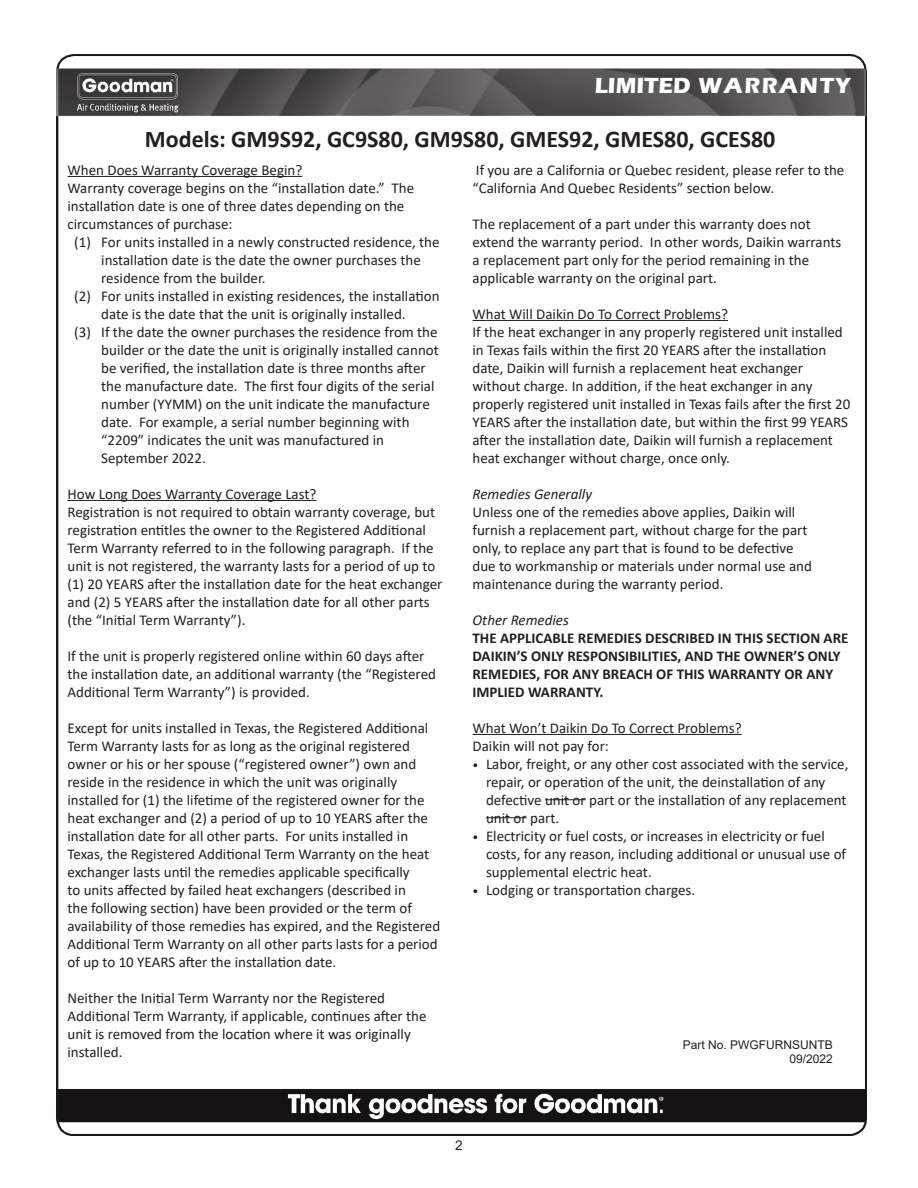
<style>
.page{position:relative;width:918px;height:1188px;background:#fff}
.page>*{position:absolute;margin:0;border:0;box-sizing:border-box;transform-origin:0 0}
.t1{font:700 24px "Calibri";color:#231f20}
.t2{font:700 22.5px "Eras ITC";letter-spacing:.08em;color:#fff}
.Body_Text{font:15px/18px "Calibri";color:#231f20}
.Numbers__1{font:15px/18px "Calibri";color:#231f20}
.Body_Text-2{font:700 15px/18px "Calibri";color:#231f20}
.Subheadings{font:15px "Calibri";color:#231f20}
.Body_Text-3{font:italic 15px "Calibri";color:#231f20}
.t3{font:13.5px "Arial";color:#231f20}
.t4{font:12px/14.4px "Arial";color:#231f20;text-align:right}
.s1{font-size:12px}
</style>
<div class="page">
<img style="left:56px;top:55px;width:810px;height:1081px">
<hr style="left:68px;top:176px;width:234px;height:1px;background:#231f20">
<hr style="left:68px;top:500px;width:249px;height:1px;background:#231f20">
<hr style="left:472px;top:320px;width:256px;height:1px;background:#231f20">
<hr style="left:472px;top:734px;width:270px;height:1px;background:#231f20">
<hr style="left:545px;top:799px;width:41px;height:1px;background:#231f20">
<hr style="left:486px;top:817px;width:41px;height:1px;background:#231f20">
<p class="t2" style="left:595px;top:73px;width:257px">LIMITED WARRANTY</p>
<h1 class="t1" style="left:145px;top:122px;width:632px">Models: GM9S92, GC9S80, GM9S80, GMES92, GMES80, GCES80</h1>
<p class="Subheadings" style="left:68px;top:159px;width:236px">When Does Warranty Coverage Begin?</p>
<p class="Body_Text" style="left:68px;top:178px;width:348px">Warranty coverage begins on the “installation date.” The installation date is one of three dates depending on the circumstances of purchase:</p>
<p class="Numbers__1" style="left:101px;top:232px;width:340px;text-indent:-27px">(1) For units installed in a newly constructed residence, the installation date is the date the owner purchases the residence from the builder.</p>
<p class="Numbers__1" style="left:74px;top:286px;width:367px;text-align:center">(2) For units installed in existing residences, the installation date is the date that the unit is originally installed.</p>
<p class="Numbers__1" style="left:101px;top:322px;width:339px;text-indent:-27px">(3) If the date the owner purchases the residence from the builder or the date the unit is originally installed cannot be verified, the installation date is three months after the manufacture date. The first four digits of the serial number (YYMM) on the unit indicate the manufacture date. For example, a serial number beginning with “2209” indicates the unit was manufactured in September 2022.</p>
<p class="Subheadings" style="left:68px;top:483px;width:251px">How Long Does Warranty Coverage Last?</p>
<p class="Body_Text" style="left:68px;top:502px;width:376px">Registration is not required to obtain warranty coverage, but registration entitles the owner to the Registered Additional Term Warranty referred to in the following paragraph. If the unit is not registered, the warranty lasts for a period of up to (1) 20 YEARS after the installation date for the heat exchanger and (2) 5 YEARS after the installation date for all other parts (the “Initial Term Warranty”).</p>
<p class="Body_Text" style="left:68px;top:646px;width:370px">If the unit is properly registered online within 60 days after the installation date, an additional warranty (the “Registered<br>Additional Term Warranty”) is provided.</p>
<p class="Body_Text" style="left:68px;top:718px;width:374px">Except for units installed in Texas, the Registered Additional Term Warranty lasts for as long as the original registered owner or his or her spouse (“registered owner”) own and reside in the residence in which the unit was originally installed for (1) the lifetime of the registered owner for the heat exchanger and (2) a period of up to 10 YEARS after the installation date for all other parts. For units installed in Texas, the Registered Additional Term Warranty on the heat exchanger lasts until the remedies applicable specifically<br>to units affected by failed heat exchangers (described in<br>the following section) have been provided or the term of availability of those remedies has expired, and the Registered Additional Term Warranty on all other parts lasts for a period of up to 10 YEARS after the installation date.</p>
<p class="Body_Text" style="left:68px;top:988px;width:360px">Neither the Initial Term Warranty nor the Registered Additional Term Warranty, if applicable, continues after the unit is removed from the location where it was originally installed.</p>
<p class="Body_Text" style="left:472px;top:160px;width:373px">If you are a California or Quebec resident, please refer to the “California And Quebec Residents” section below.</p>
<p class="Body_Text" style="left:472px;top:214px;width:370px">The replacement of a part under this warranty does not extend the warranty period. In other words, Daikin warrants a replacement part only for the period remaining in the applicable warranty on the original part.</p>
<p class="Subheadings" style="left:472px;top:303px;width:257px">What Will Daikin Do To Correct Problems?</p>
<p class="Body_Text" style="left:472px;top:322px;width:380px">If the heat exchanger in any properly registered unit installed in Texas fails within the first 20 YEARS after the installation date, Daikin will furnish a replacement heat exchanger without charge. In addition, if the heat exchanger in any properly registered unit installed in Texas fails after the first 20<br>YEARS after the installation date, but within the first 99 YEARS after the installation date, Daikin will furnish a replacement heat exchanger without charge, once only.</p>
<p class="Body_Text-3" style="left:472px;top:483px;width:121px">Remedies Generally</p>
<p class="Body_Text" style="left:472px;top:502px;width:341px">Unless one of the remedies above applies, Daikin will furnish a replacement part, without charge for the part only, to replace any part that is found to be defective due to workmanship or materials under normal use and maintenance during the warranty period.</p>
<p class="Body_Text-3" style="left:472px;top:609px;width:98px">Other Remedies</p>
<p class="Body_Text-2" style="left:472px;top:629px;width:377px">THE APPLICABLE REMEDIES DESCRIBED IN THIS SECTION ARE DAIKIN’S ONLY RESPONSIBILITIES, AND THE OWNER’S ONLY REMEDIES, FOR ANY BREACH OF THIS WARRANTY OR ANY IMPLIED WARRANTY.</p>
<p class="Subheadings" style="left:472px;top:717px;width:271px">What Won’t Daikin Do To Correct Problems?</p>
<p class="Body_Text" style="left:472px;top:736px;width:138px">Daikin will not pay for:</p>
<p class="Body_Text" style="left:486px;top:754px;width:364px;text-indent:-14px"><span class="s1">•</span> Labor, freight, or any other cost associated with the service, repair, or operation of the unit, the deinstallation of any defective unit or part or the installation of any replacement unit or part.</p>
<p class="Body_Text" style="left:486px;top:826px;width:362px;text-indent:-14px"><span class="s1">•</span> Electricity or fuel costs, or increases in electricity or fuel costs, for any reason, including additional or unusual use of supplemental electric heat.</p>
<p class="Body_Text" style="left:472px;top:880px;width:224px"><span class="s1">•</span> Lodging or transportation charges.</p>
<p class="t4" style="left:683px;top:1037px;width:152px">Part No. PWGFURNSUNTB<br>09/2022</p>
<p class="t3" style="left:455px;top:1136px;width:9px">2</p>
</div>
